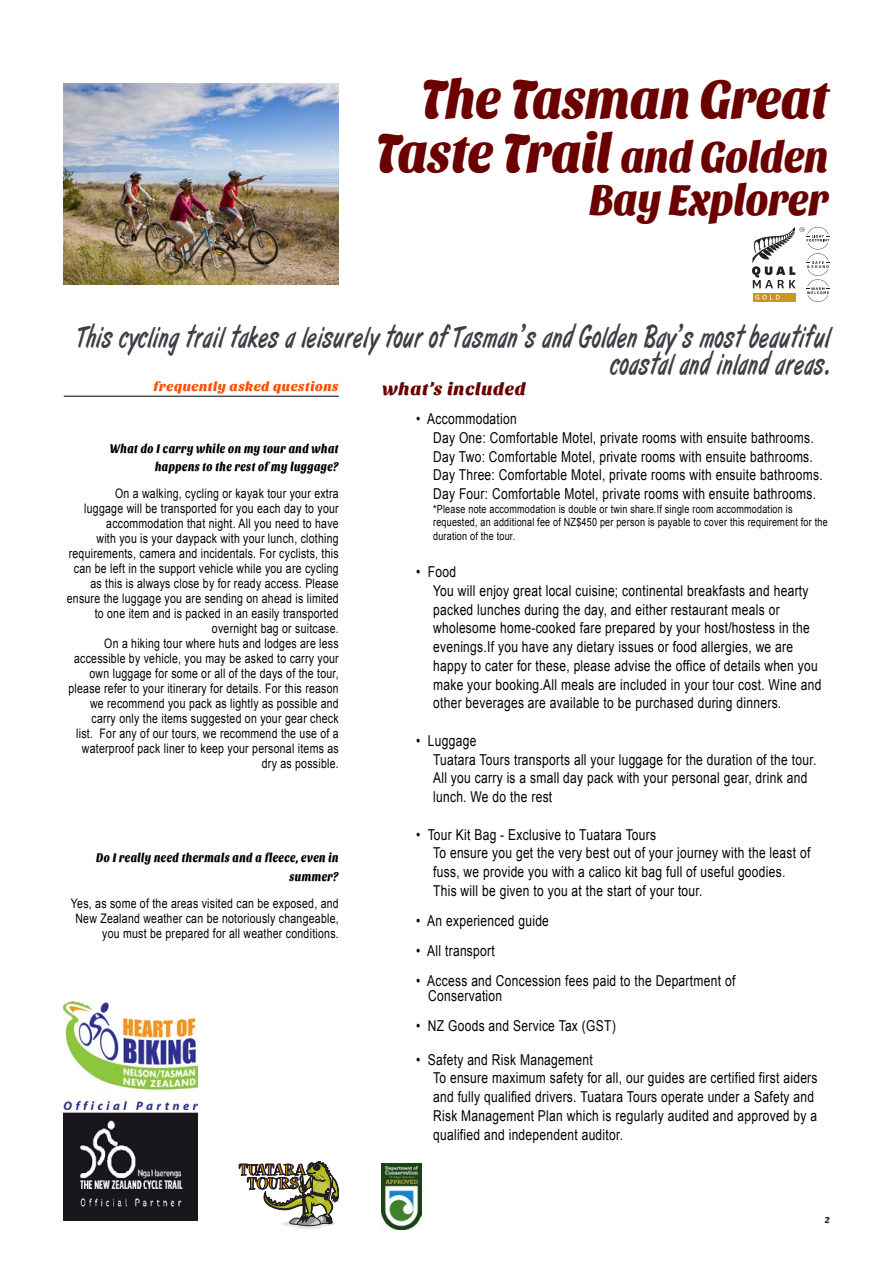
<style>
.page{position:relative;width:893px;height:1263px;background:#fff}
.page>*{position:absolute;margin:0;border:0;box-sizing:border-box;transform-origin:0 0}
.t1{font:56.25px/54px "Sansita One";letter-spacing:-.02em;color:#6b0000;text-align:right;scale:.88 1}
.t2{font:45px "Sansita One";letter-spacing:-.02em;color:#6b0000;scale:.88 1}
.t3{font:31.5px/27px "Art Brush";letter-spacing:.05em;color:#403d45;text-align:right;scale:.67 1}
.t4{font:18px "Sansita One";letter-spacing:.025em;color:#6b0000}
.t5{font:15px/18.8px "Arial";letter-spacing:.025em;color:#000;scale:.8 1}
.t6{font:13.5px "Sansita One";letter-spacing:.025em;color:#ff4f00}
.t7{font:13.2px/15px "Arial";letter-spacing:.025em;color:#000;text-align:right;scale:.8 1}
.t8{font:13.2px/18.8px "Sansita One";letter-spacing:.025em;color:#000;text-align:right;scale:.8 1}
.t9{font:11.25px/13.5px "Arial";letter-spacing:.025em;color:#000;scale:.8 1}
.t10{font:9px "Sansita One";color:#231f20}
.s1{font-size:45px}
</style>
<div class="page">
<svg style="left:239px;top:1161px;width:100px;height:68px"></svg>
<img style="left:381px;top:1164px;width:41px;height:65px">
<hr style="left:64px;top:396px;width:275px;height:1px;background:#000">
<img style="left:64px;top:84px;width:275px;height:201px">
<img style="left:64px;top:1113px;width:134px;height:107px">
<img style="left:64px;top:1002px;width:134px;height:108px">
<svg style="left:752px;top:227px;width:77px;height:75px"></svg>
<p class="t1" style="left:375px;top:73px;width:517px">The Tasman Great<br>Taste Trail <span class="s1">and Golden</span></p>
<p class="t2" style="left:589px;top:174px;width:274px">Bay Explorer</p>
<p class="t3" style="left:78px;top:324px;width:1122px">This cycling trail takes a leisurely tour of Tasman’s and Golden Bay’s most beautiful coastal and inland areas.</p>
<p class="t6" style="left:154px;top:379px;width:187px">frequently asked questions</p>
<p class="t8" style="left:110px;top:439px;width:288px">What do I carry while on my tour and what happens to the rest of my luggage?</p>
<p class="t7" style="left:67px;top:486px;width:341px">On a walking, cycling or kayak tour your extra<br>luggage will be transported for you each day to your accommodation that night. All you need to have<br>with you is your daypack with your lunch, clothing requirements, camera and incidentals. For cyclists, this can be left in the support vehicle while you are cycling as this is always close by for ready access. Please ensure the luggage you are sending on ahead is limited to one item and is packed in an easily transported overnight bag or suitcase.</p>
<p class="t7" style="left:68px;top:636px;width:339px">On a hiking tour where huts and lodges are less accessible by vehicle, you may be asked to carry your own luggage for some or all of the days of the tour, please refer to your itinerary for details. For this reason we recommend you pack as lightly as possible and carry only the items suggested on your gear check<br>list. For any of our tours, we recommend the use of a waterproof pack liner to keep your personal items as dry as possible.</p>
<p class="t8" style="left:96px;top:848px;width:305px">Do I really need thermals and a fleece, even in summer?</p>
<p class="t7" style="left:71px;top:896px;width:336px">Yes, as some of the areas visited can be exposed, and<br>New Zealand weather can be notoriously changeable, you must be prepared for all weather conditions.</p>
<p class="t4" style="left:382px;top:378px;width:146px">what’s included</p>
<p class="t5" style="left:416px;top:410px;width:127px">• Accommodation</p>
<p class="t5" style="left:433px;top:428px;width:477px">Day One: Comfortable Motel, private rooms with ensuite bathrooms.</p>
<p class="t5" style="left:433px;top:447px;width:476px">Day Two: Comfortable Motel, private rooms with ensuite bathrooms.</p>
<p class="t5" style="left:433px;top:466px;width:489px">Day Three: Comfortable Motel, private rooms with ensuite bathrooms.</p>
<p class="t5" style="left:433px;top:485px;width:480px">Day Four: Comfortable Motel, private rooms with ensuite bathrooms.</p>
<p class="t9" style="left:433px;top:502px;width:495px">*Please note accommodation is double or twin share.If single room accommodation is requested, an additional fee of NZ$450 per person is payable to cover this requirement for the duration of the tour.</p>
<p class="t5" style="left:416px;top:563px;width:52px">• Food</p>
<p class="t5" style="left:433px;top:581px;width:487px">You will enjoy great local cuisine; continental breakfasts and hearty packed lunches during the day, and either restaurant meals or wholesome home-cooked fare prepared by your host/hostess in the evenings.If you have any dietary issues or food allergies, we are happy to cater for these, please advise the office of details when you make your booking.All meals are included in your tour cost. Wine and other beverages are available to be purchased during dinners.</p>
<p class="t5" style="left:416px;top:731px;width:77px">• Luggage</p>
<p class="t5" style="left:433px;top:750px;width:480px">Tuatara Tours transports all your luggage for the duration of the tour.</p>
<p class="t5" style="left:433px;top:769px;width:469px">All you carry is a small day pack with your personal gear, drink and lunch. We do the rest</p>
<p class="t5" style="left:416px;top:825px;width:302px">• Tour Kit Bag - Exclusive to Tuatara Tours</p>
<p class="t5" style="left:433px;top:844px;width:473px">To ensure you get the very best out of your journey with the least of fuss, we provide you with a calico kit bag full of useful goodies.</p>
<p class="t5" style="left:433px;top:881px;width:338px">This will be given to you at the start of your tour.</p>
<p class="t5" style="left:416px;top:911px;width:168px">• An experienced guide</p>
<p class="t5" style="left:416px;top:941px;width:100px">• All transport</p>
<p class="t5" style="left:416px;top:971px;width:401px">• Access and Concession fees paid to the Department of</p>
<p class="t5" style="left:428px;top:986px;width:94px">Conservation</p>
<p class="t5" style="left:416px;top:1016px;width:251px">• NZ Goods and Service Tax (GST)</p>
<p class="t5" style="left:416px;top:1050px;width:222px">• Safety and Risk Management</p>
<p class="t5" style="left:433px;top:1069px;width:482px">To ensure maximum safety for all, our guides are certified first aiders and fully qualified drivers. Tuatara Tours operate under a Safety and Risk Management Plan which is regularly audited and approved by a qualified and independent auditor.</p>
<p class="t10" style="left:825px;top:1214px;width:7px">2</p>
</div>
